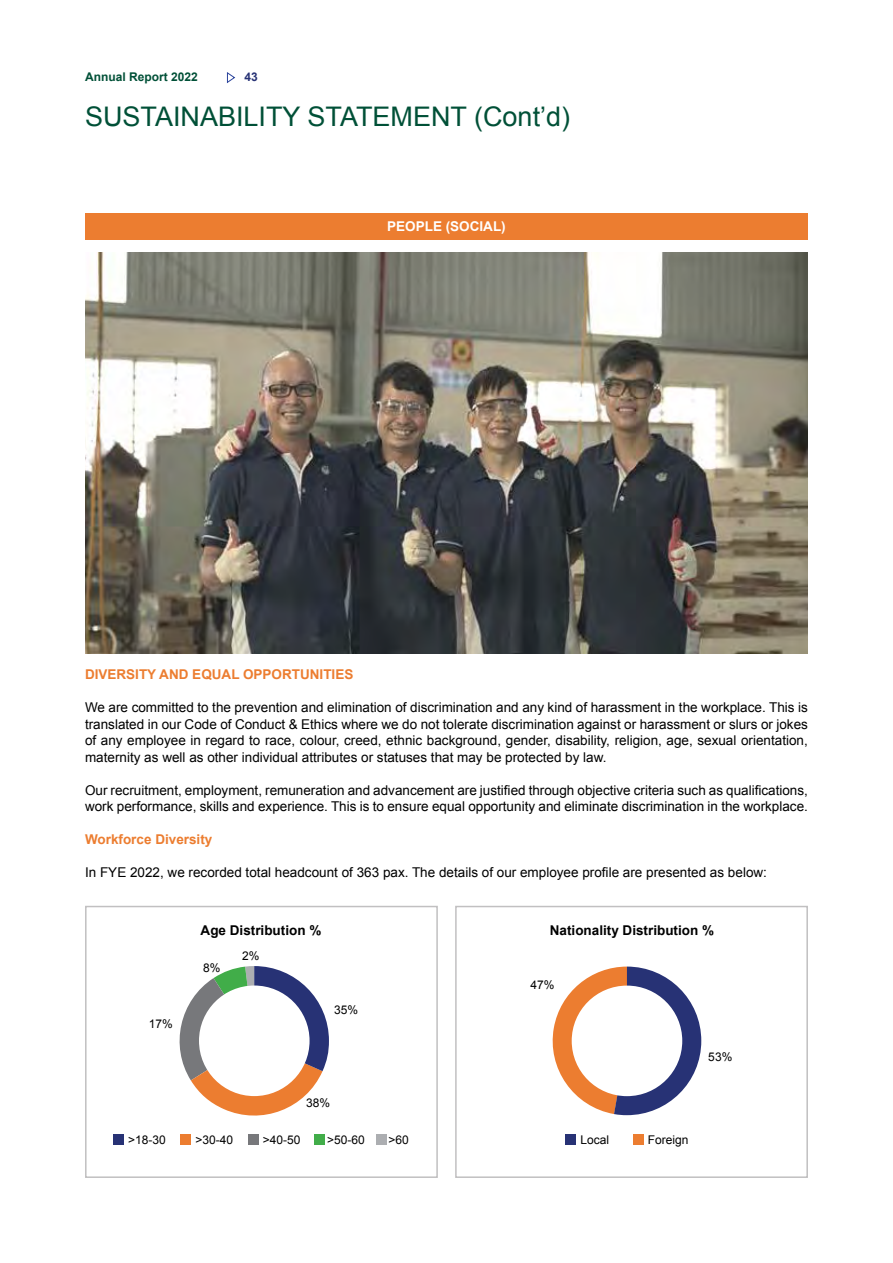
<style>
.page{position:relative;width:893px;height:1263px;background:#fff}
.page>*{position:absolute;margin:0;border:0;box-sizing:border-box;transform-origin:0 0}
.t1{font:27px "Arial";color:#005037}
.t2{font:13.5px/16.5px "Arial";color:#000;text-align:justify}
.t3{font:700 13.5px "Arial";color:#ec7d30}
.t4{font:700 13.5px "Arial";color:#000}
.t5{font:700 13.5px "Arial";color:#fff}
.t6{font:12px "Arial";color:#000}
.t7{font:700 12px "Arial";color:#005037}
.t8{font:700 12px "Arial";color:#273275}
</style>
<div class="page">
<svg style="left:227px;top:72px;width:8px;height:11px"></svg>
<div style="left:85px;top:213px;width:723px;height:26px;background:#ec7d30"></div>
<div style="left:85px;top:906px;width:353px;height:272px;border:2px solid #c1c0c1"></div>
<div style="left:113px;top:1134px;width:10px;height:10px;background:#273275"></div>
<div style="left:376px;top:1134px;width:10px;height:10px;background:#acaeb1"></div>
<div style="left:249px;top:1134px;width:10px;height:10px;background:#77787b"></div>
<div style="left:181px;top:1134px;width:10px;height:10px;background:#ec7d30"></div>
<div style="left:314px;top:1134px;width:11px;height:10px;background:#41ad49"></div>
<svg style="left:179px;top:966px;width:150px;height:150px"></svg>
<div style="left:199px;top:985px;width:111px;height:111px;background:#fff;border-radius:50%"></div>
<div style="left:455px;top:906px;width:353px;height:272px;border:2px solid #c1c0c1"></div>
<div style="left:566px;top:1134px;width:10px;height:10px;background:#273275"></div>
<div style="left:633px;top:1134px;width:10px;height:10px;background:#ec7d30"></div>
<svg style="left:552px;top:966px;width:149px;height:149px"></svg>
<div style="left:572px;top:985px;width:110px;height:111px;background:#fff;border-radius:50%"></div>
<img style="left:85px;top:252px;width:723px;height:401px">
<p class="t7" style="left:85px;top:69px;width:114px">Annual Report 2022</p>
<p class="t8" style="left:244px;top:69px;width:15px">43</p>
<h1 class="t1" style="left:85px;top:99px;width:487px">SUSTAINABILITY STATEMENT (Cont’d)</h1>
<p class="t5" style="left:387px;top:217px;width:120px">PEOPLE (SOCIAL)</p>
<p class="t3" style="left:85px;top:665px;width:270px">DIVERSITY AND EQUAL OPPORTUNITIES</p>
<p class="t2" style="left:85px;top:699px;width:724px">We are committed to the prevention and elimination of discrimination and any kind of harassment in the workplace. This is translated in our Code of Conduct &amp; Ethics where we do not tolerate discrimination against or harassment or slurs or jokes of any employee in regard to race, colour, creed, ethnic background, gender, disability, religion, age, sexual orientation, maternity as well as other individual attributes or statuses that may be protected by law.</p>
<p class="t2" style="left:85px;top:782px;width:724px">Our recruitment, employment, remuneration and advancement are justified through objective criteria such as qualifications, work performance, skills and experience. This is to ensure equal opportunity and eliminate discrimination in the workplace.</p>
<p class="t3" style="left:85px;top:830px;width:129px">Workforce Diversity</p>
<p class="t2" style="left:85px;top:864px;width:683px">In FYE 2022, we recorded total headcount of 363 pax. The details of our employee profile are presented as below:</p>
<p class="t4" style="left:201px;top:921px;width:122px">Age Distribution %</p>
<p class="t6" style="left:149px;top:1016px;width:26px">17%</p>
<p class="t6" style="left:203px;top:960px;width:19px">8%</p>
<p class="t6" style="left:242px;top:948px;width:19px">2%</p>
<p class="t6" style="left:334px;top:1002px;width:26px">35%</p>
<p class="t6" style="left:306px;top:1095px;width:26px">38%</p>
<p class="t6" style="left:128px;top:1132px;width:39px">&gt;18-30</p>
<p class="t6" style="left:196px;top:1132px;width:39px">&gt;30-40</p>
<p class="t6" style="left:263px;top:1132px;width:39px">&gt;40-50</p>
<p class="t6" style="left:327px;top:1132px;width:39px">&gt;50-60</p>
<p class="t6" style="left:388px;top:1132px;width:22px">&gt;60</p>
<p class="t4" style="left:550px;top:921px;width:166px">Nationality Distribution %</p>
<p class="t6" style="left:530px;top:976px;width:26px">47%</p>
<p class="t6" style="left:708px;top:1049px;width:26px">53%</p>
<p class="t6" style="left:580px;top:1132px;width:30px">Local</p>
<p class="t6" style="left:648px;top:1132px;width:42px">Foreign</p>
</div>
